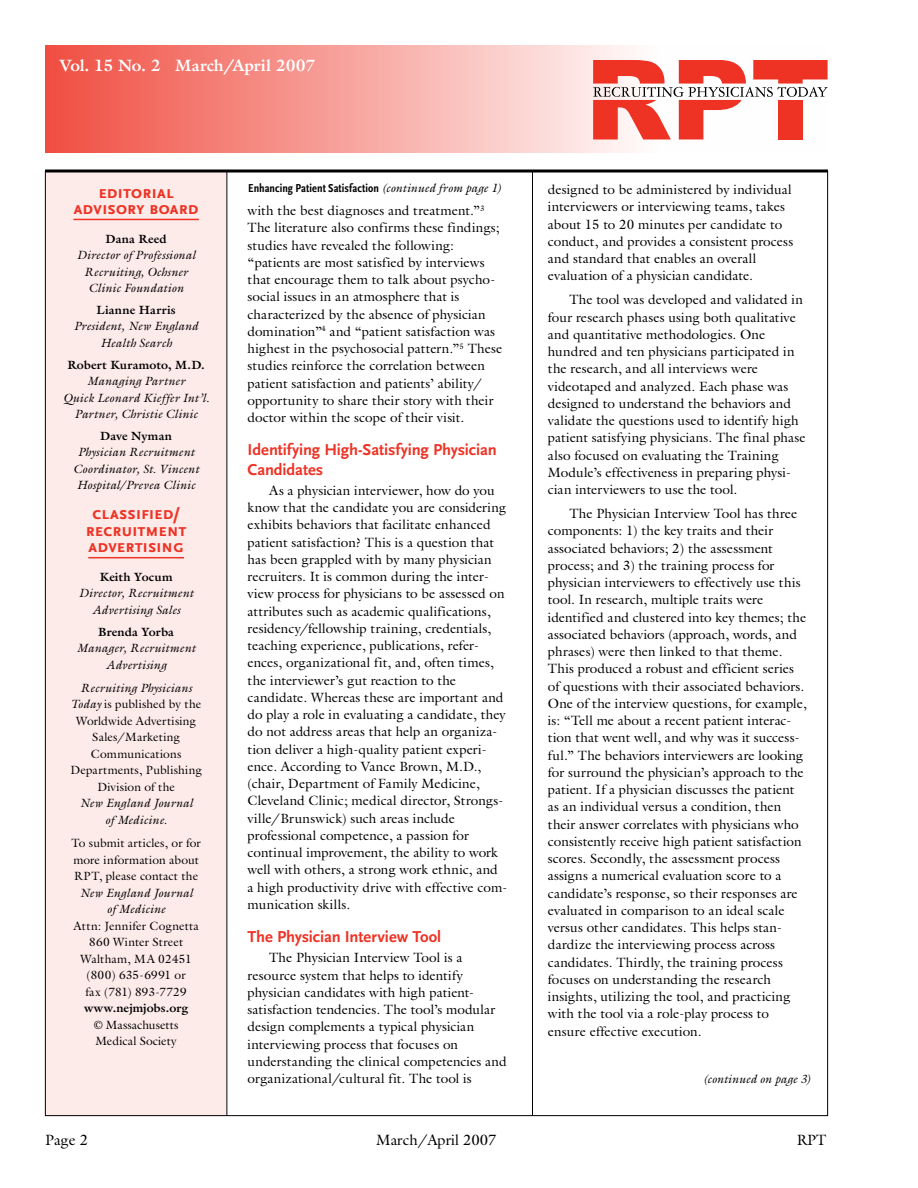
<style>
.page{position:relative;width:918px;height:1188px;background:#fff}
.page>*{position:absolute;margin:0;border:0;box-sizing:border-box;transform-origin:0 0}
.t1{font:700 18px/16.5px "Scala Sans Caps";letter-spacing:-.01em;color:#ee3224;text-align:center}
.t2{font:700 16.5px/19.5px "Scala Sans";letter-spacing:-.005em;color:#ee3224}
.t3{font:700 16.5px "Galliard Std";letter-spacing:-.005em;color:#fff}
.t4{font:15px "Galliard Std";color:#000}
.t5{font:13.5px/17.2px "Galliard Std";letter-spacing:.005em;color:#000}
.t6{font:italic 12px/16.5px "Galliard Std";letter-spacing:.015em;color:#000;text-align:center}
.t7{font:12px/16.5px "Galliard Std";letter-spacing:.01em;color:#000;text-align:center}
.t8{font:700 12px "Galliard Std";letter-spacing:.015em;color:#000}
.t9{font:12px "Scala Sans Bold Con";letter-spacing:.005em;color:#000}
.s1{font-style:italic}
.s2{font-family:"Galliard Std";font-style:italic}
</style>
<div class="page">
<div style="left:46px;top:172px;width:180px;height:944px;background:#fdebe9"></div>
<hr style="left:532px;top:171px;width:1px;height:945px;background:#000">
<hr style="left:226px;top:171px;width:1px;height:945px;background:#000">
<hr style="left:45px;top:170px;width:783px;height:2px;background:#000">
<div style="left:45px;top:45px;width:783px;height:108px;background:linear-gradient(to right,#f1564b,#fff)"></div>
<svg style="left:593px;top:60px;width:235px;height:79px"></svg>
<hr style="left:73px;top:219px;width:126px;height:1px;background:#ee3224">
<hr style="left:88px;top:557px;width:96px;height:1px;background:#ee3224">
<p class="t3" style="left:59px;top:55px;width:257px">Vol. 15 No. 2 March/April 2007</p>
<h1 class="t1" style="left:73px;top:184px;width:127px">editorial advisory board</h1>
<p class="t8" style="left:105px;top:231px;width:63px">Dana Reed</p>
<p class="t6" style="left:77px;top:247px;width:120px">Director of Professional<br>Recruiting, Ochsner<br>Clinic Foundation</p>
<p class="t8" style="left:97px;top:302px;width:81px">Lianne Harris</p>
<p class="t6" style="left:74px;top:318px;width:126px">President, New England<br>Health Search</p>
<p class="t8" style="left:67px;top:357px;width:139px">Robert Kuramoto, M.D.</p>
<p class="t6" style="left:63px;top:373px;width:148px">Managing Partner<br>Quick Leonard Kieffer Int’l.<br>Partner, Christie Clinic</p>
<p class="t8" style="left:100px;top:428px;width:73px">Dave Nyman</p>
<p class="t6" style="left:73px;top:444px;width:127px">Physician Recruitment<br>Coordinator, St. Vincent<br>Hospital/Prevea Clinic</p>
<h1 class="t1" style="left:86px;top:506px;width:102px">classified/ recruitment advertising</h1>
<p class="t8" style="left:100px;top:569px;width:74px">Keith Yocum</p>
<p class="t6" style="left:79px;top:585px;width:116px">Director, Recruitment<br>Advertising Sales</p>
<p class="t8" style="left:98px;top:624px;width:77px">Brenda Yorba</p>
<p class="t6" style="left:77px;top:640px;width:120px">Manager, Recruitment<br>Advertising</p>
<p class="t7" style="left:70px;top:679px;width:133px"><span class="s1">Recruiting Physicians<br>Today</span> is published by the<br>Worldwide Advertising<br>Sales/Marketing<br>Communications<br>Departments, Publishing<br>Division of the</p>
<p class="t6" style="left:79px;top:795px;width:115px">New England Journal of Medicine.</p>
<p class="t7" style="left:72px;top:835px;width:131px;text-align:left">To submit articles, or for more information about<br>RPT, please contact the</p>
<p class="t6" style="left:79px;top:884px;width:115px">New England Journal of Medicine</p>
<p class="t7" style="left:74px;top:917px;width:127px">Attn: Jennifer Cognetta<br>860 Winter Street<br>Waltham, MA 02451 (800) 635-6991 or<br>fax (781) 893-7729</p>
<p class="t8" style="left:84px;top:1000px;width:106px">www.nejmjobs.org</p>
<p class="t7" style="left:94px;top:1016px;width:86px;text-align:left">© Massachusetts<br>Medical Society</p>
<p class="t9" style="left:248px;top:182px;width:255px">Enhancing Patient Satisfaction <span class="s2">(continued from page 1)</span></p>
<p class="t5" style="left:248px;top:202px;width:256px">with the best diagnoses and treatment.”<sup>3<br></sup>The literature also confirms these findings; studies have revealed the following: “patients are most satisfied by interviews that encourage them to talk about psycho&shy;social issues in an atmosphere that is characterized by the absence of physician domination”<sup>4</sup> and “patient satisfaction was highest in the psychosocial pattern.”<sup>5</sup> These studies reinforce the correlation between patient satisfaction and patients’ ability/ opportunity to share their story with their doctor within the scope of their visit.</p>
<p class="t2" style="left:248px;top:440px;width:251px">Identifying High-Satisfying Physician<br>Candidates</p>
<p class="t5" style="left:248px;top:482px;width:261px;text-indent:22px">As a physician interviewer, how do you know that the candidate you are considering exhibits behaviors that facilitate enhanced patient satisfaction? This is a question that has been grappled with by many physician recruiters. It is common during the inter&shy;view process for physicians to be assessed on attributes such as academic qualifications, residency/fellowship training, credentials, teaching experience, publications, refer&shy;ences, organizational fit, and, often times, the interviewer’s gut reaction to the candidate. Whereas these are important and do play a role in evaluating a candidate, they do not address areas that help an organiza&shy;tion deliver a high-quality patient experi&shy;ence. According to Vance Brown, M.D., (chair, Department of Family Medicine, Cleveland Clinic; medical director, Strongs&shy;ville/Brunswick) such areas include professional competence, a passion for continual improvement, the ability to work well with others, a strong work ethnic, and<br>a high productivity drive with effective com&shy;munication skills.</p>
<p class="t2" style="left:248px;top:927px;width:195px">The Physician Interview Tool</p>
<p class="t5" style="left:248px;top:949px;width:260px;text-indent:22px">The Physician Interview Tool is a resource system that helps to identify physician candidates with high patient&shy;satisfaction tendencies. The tool’s modular design complements a typical physician interviewing process that focuses on understanding the clinical competencies and organizational/cultural fit. The tool is</p>
<p class="t5" style="left:548px;top:181px;width:247px">designed to be administered by individual interviewers or interviewing teams, takes about 15 to 20 minutes per candidate to conduct, and provides a consistent process and standard that enables an overall evaluation of a physician candidate.</p>
<p class="t5" style="left:548px;top:291px;width:259px;text-indent:22px">The tool was developed and validated in four research phases using both qualitative and quantitative methodologies. One hundred and ten physicians participated in the research, and all interviews were videotaped and analyzed. Each phase was designed to understand the behaviors and validate the questions used to identify high patient satisfying physicians. The final phase also focused on evaluating the Training Module’s effectiveness in preparing physi&shy;cian interviewers to use the tool.</p>
<p class="t5" style="left:548px;top:505px;width:260px;text-indent:22px">The Physician Interview Tool has three components: 1) the key traits and their associated behaviors; 2) the assessment process; and 3) the training process for physician interviewers to effectively use this tool. In research, multiple traits were identified and clustered into key themes; the associated behaviors (approach, words, and phrases) were then linked to that theme.<br>This produced a robust and efficient series of questions with their associated behaviors.<br>One of the interview questions, for example, is: “Tell me about a recent patient interac&shy;tion that went well, and why was it success&shy;ful.” The behaviors interviewers are looking for surround the physician’s approach to the patient. If a physician discusses the patient as an individual versus a condition, then their answer correlates with physicians who consistently receive high patient satisfaction scores. Secondly, the assessment process assigns a numerical evaluation score to a candidate’s response, so their responses are evaluated in comparison to an ideal scale versus other candidates. This helps stan&shy;dardize the interviewing process across candidates. Thirdly, the training process focuses on understanding the research insights, utilizing the tool, and practicing with the tool via a role-play process to ensure effective execution.</p>
<p class="t6" style="left:703px;top:1071px;width:110px">(continued on page 3)</p>
<p class="t4" style="left:45px;top:1130px;width:45px">Page 2</p>
<p class="t4" style="left:376px;top:1130px;width:122px">March/April 2007</p>
<p class="t4" style="left:797px;top:1130px;width:31px">RPT</p>
</div>
